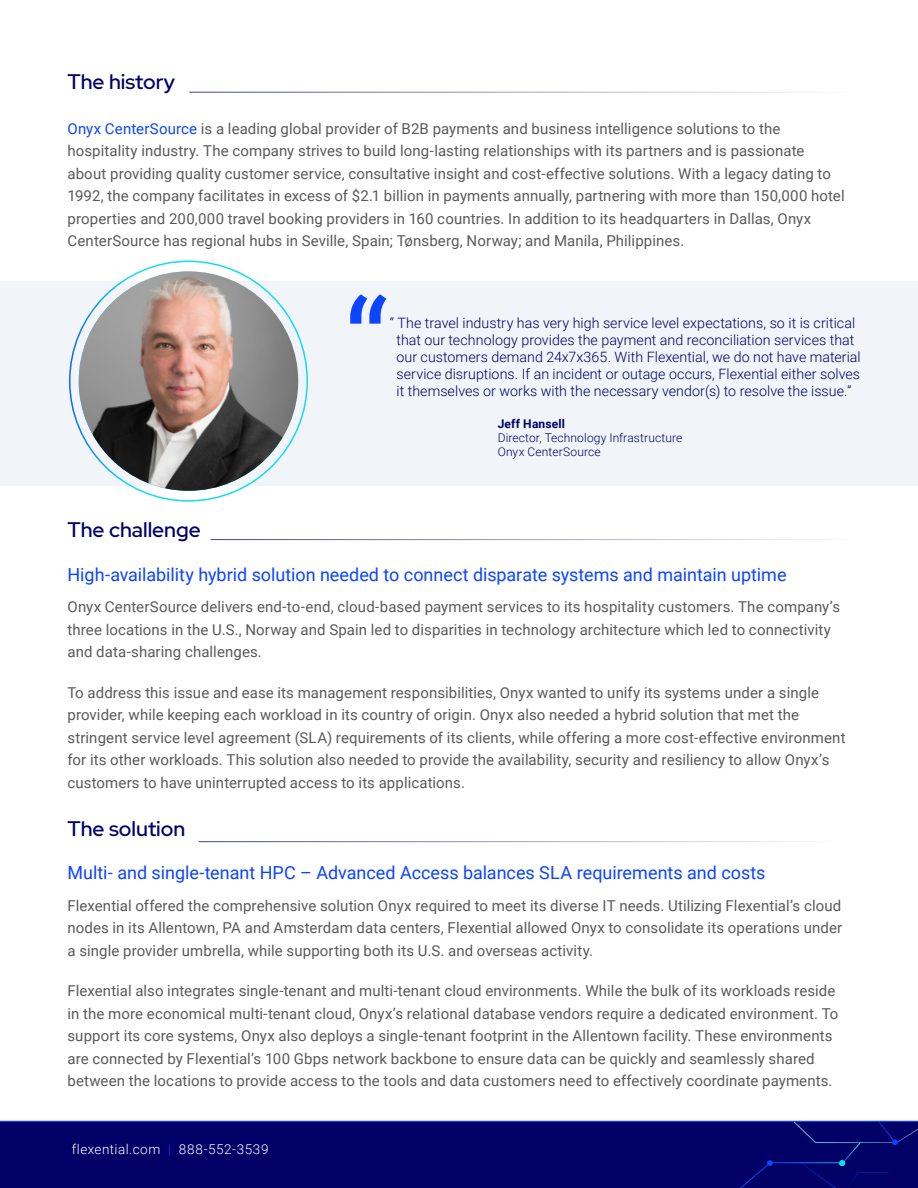
<style>
.page{position:relative;width:918px;height:1188px;background:#fff}
.page>*{position:absolute;margin:0;border:0;box-sizing:border-box;transform-origin:0 0}
.t1{font:124.5px "Roboto";color:#0c44ff}
.Customer_Story_H1{font:500 21px "Red Hat Display";color:#006}
.Customer_Story_H2{font:18px "Roboto";letter-spacing:-.005em;color:#0c44ff}
.Customer_Story_Body{font:15px/22.5px "Roboto";letter-spacing:.005em;color:#58595b}
.Customer_Story_Quote{font:300 14.25px/17.1px "Roboto";letter-spacing:.005em;color:#006;text-align:center}
.t2{font:300 13.5px "Roboto";letter-spacing:.04em;color:#fff}
.Customer_Story_Attribution{font:300 12px "Roboto";letter-spacing:.01em;color:#006}
.Customer_Story_Attribution-2{font:700 12px "Roboto";letter-spacing:.015em;color:#006}
.s1{color:#0c44ff}
</style>
<div class="page">
<div style="left:0;top:1121px;width:793px;height:67px;background:#006"></div>
<hr style="left:769px;top:1162px;width:73px;height:1px;background:#fff">
<svg style="left:793px;top:1120px;width:125px;height:68px"></svg>
<div style="left:714px;top:1160px;width:59px;height:28px;background:#006"></div>
<hr style="left:189px;top:92px;width:659px;height:1px;background:#006">
<hr style="left:211px;top:539px;width:637px;height:1px;background:#006">
<div style="left:0;top:281px;width:918px;height:205px;background:#f1f4f8"></div>
<img style="left:79px;top:271px;width:219px;height:220px;border-radius:110px">
<hr style="left:199px;top:841px;width:649px;height:1px;background:#006">
<p class="Customer_Story_H1" style="left:68px;top:68px;width:109px">The history</p>
<p class="Customer_Story_Body" style="left:68px;top:117px;width:779px"><span class="s1">Onyx CenterSource</span> is a leading global provider of B2B payments and business intelligence solutions to the hospitality industry. The company strives to build long-lasting relationships with its partners and is passionate about providing quality customer service, consultative insight and cost-effective solutions. With a legacy dating to 1992, the company facilitates in excess of $2.1 billion in payments annually, partnering with more than 150,000 hotel properties and 200,000 travel booking providers in 160 countries. In addition to its headquarters in Dallas, Onyx CenterSource has regional hubs in Seville, Spain; Tønsberg, Norway; and Manila, Philippines.</p>
<p class="t1" style="left:344px;top:257px;width:46px">“</p>
<p class="Customer_Story_Quote" style="left:390px;top:314px;width:473px">“ The travel industry has very high service level expectations, so it is critical that our technology provides the payment and reconciliation services that our customers demand 24x7x365. With Flexential, we do not have material service disruptions. If an incident or outage occurs, Flexential either solves it themselves or works with the necessary vendor(s) to resolve the issue.”</p>
<p class="Customer_Story_Attribution-2" style="left:498px;top:415px;width:69px">Jeff Hansell</p>
<p class="Customer_Story_Attribution" style="left:498px;top:429px;width:186px">Director, Technology Infrastructure</p>
<p class="Customer_Story_Attribution" style="left:498px;top:444px;width:105px">Onyx CenterSource</p>
<p class="Customer_Story_H1" style="left:68px;top:516px;width:135px">The challenge</p>
<p class="Customer_Story_H2" style="left:68px;top:562px;width:721px">High-availability hybrid solution needed to connect disparate systems and maintain uptime</p>
<p class="Customer_Story_Body" style="left:68px;top:595px;width:774px">Onyx CenterSource delivers end-to-end, cloud-based payment services to its hospitality customers. The company’s three locations in the U.S., Norway and Spain led to disparities in technology architecture which led to connectivity and data-sharing challenges.</p>
<p class="Customer_Story_Body" style="left:68px;top:681px;width:780px">To address this issue and ease its management responsibilities, Onyx wanted to unify its systems under a single provider, while keeping each workload in its country of origin. Onyx also needed a hybrid solution that met the stringent service level agreement (SLA) requirements of its clients, while offering a more cost-effective environment for its other workloads. This solution also needed to provide the availability, security and resiliency to allow Onyx’s customers to have uninterrupted access to its applications.</p>
<p class="Customer_Story_H1" style="left:68px;top:815px;width:119px">The solution</p>
<p class="Customer_Story_H2" style="left:68px;top:860px;width:700px">Multi- and single-tenant HPC – Advanced Access balances SLA requirements and costs</p>
<p class="Customer_Story_Body" style="left:68px;top:894px;width:776px;text-align:justify">Flexential offered the comprehensive solution Onyx required to meet its diverse IT needs. Utilizing Flexential’s cloud nodes in its Allentown, PA and Amsterdam data centers, Flexential allowed Onyx to consolidate its operations under a single provider umbrella, while supporting both its U.S. and overseas activity.</p>
<p class="Customer_Story_Body" style="left:68px;top:979px;width:772px">Flexential also integrates single-tenant and multi-tenant cloud environments. While the bulk of its workloads reside in the more economical multi-tenant cloud, Onyx’s relational database vendors require a dedicated environment. To support its core systems, Onyx also deploys a single-tenant footprint in the Allentown facility. These environments are connected by Flexential’s 100 Gbps network backbone to ensure data can be quickly and seamlessly shared between the locations to provide access to the tools and data customers need to effectively coordinate payments.</p>
<p class="t2" style="left:72px;top:1140px;width:198px">flexential.com <span class="s1">|</span> 888-552-3539</p>
</div>
